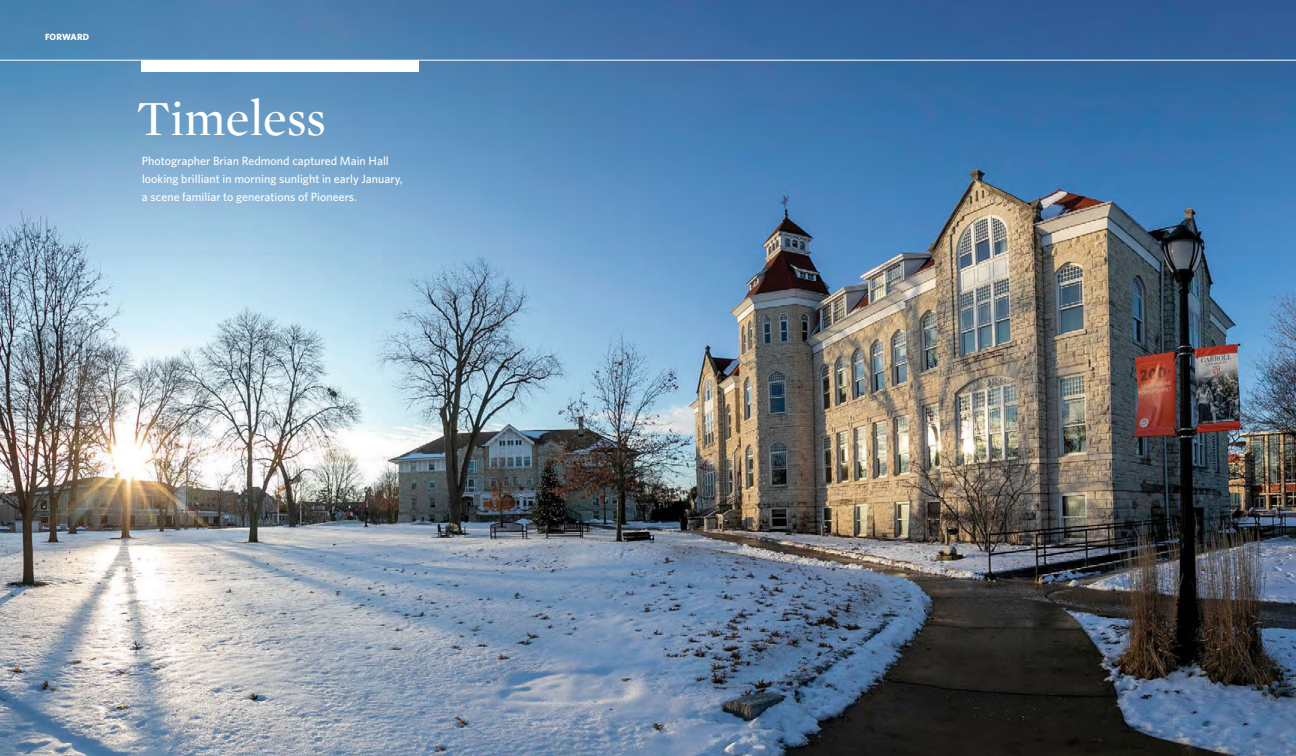
<style>
.page{position:relative;width:1296px;height:756px;background:#fff}
.page>*{position:absolute;margin:0;border:0;box-sizing:border-box;transform-origin:0 0}
.t1{font:50px "Mercury Display";color:#fff}
.t2{font:500 12px/18px "Whitney";color:#fff}
.t3{font:700 9px "Whitney";letter-spacing:.02em;color:#fff}
</style>
<div class="page">
<img style="left:0;top:0;width:1296px;height:756px">
<hr style="left:0;top:60px;width:1296px;height:1px;background:#fff">
<div style="left:142px;top:60px;width:277px;height:12px;background:#fff"></div>
<p class="t3" style="left:45px;top:30px;width:46px">FORWARD</p>
<h1 class="t1" style="left:137px;top:84px;width:191px">Timeless</h1>
<p class="t2" style="left:142px;top:152px;width:263px">Photographer Brian Redmond captured Main Hall looking brilliant in morning sunlight in early January, a scene familiar to generations of Pioneers.</p>
</div>
